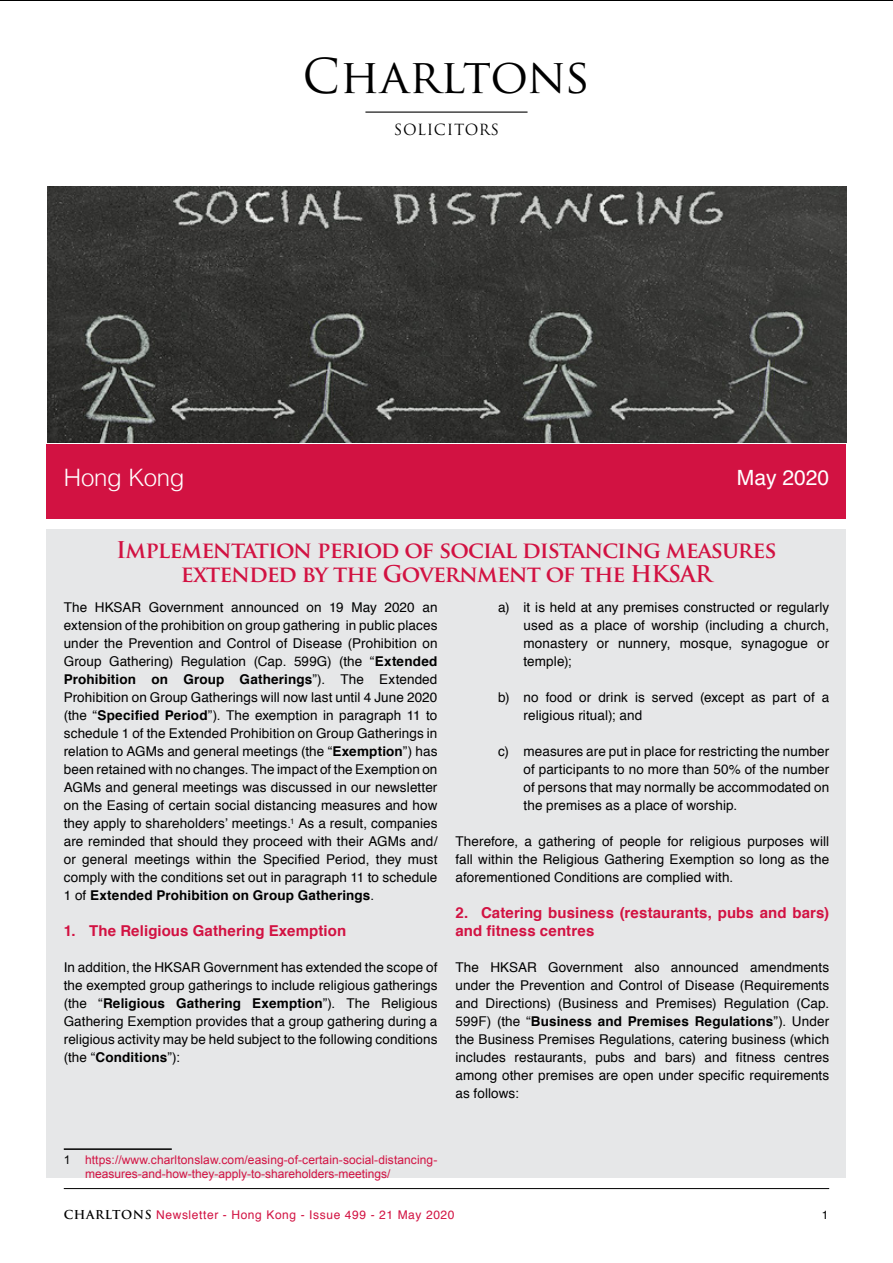
<style>
.page{position:relative;width:893px;height:1263px;background:#fff}
.page>*{position:absolute;margin:0;border:0;box-sizing:border-box;transform-origin:0 0}
.t1{font:46.8px "Trajan Pro";color:#000}
.t2{font:300 24px "Helvetica";letter-spacing:-.015em;color:#fff}
.t3{font:700 22.5px/24px "Trajan Pro";letter-spacing:-.04em;color:#d21242;text-align:center}
.t4{font:21px "Helvetica";color:#fff}
.t5{font:700 15px/18px "Helvetica";letter-spacing:.005em;color:#d21242}
.t6{font:15px "Trajan Pro";letter-spacing:.04em;color:#000}
.t7{font:13.5px/18px "Helvetica";letter-spacing:.01em;color:#000;text-align:justify}
.t8{font:12px/14.4px "Arial";letter-spacing:.01em;color:#d21242}
.t9{font:12px "Helvetica";letter-spacing:.05em;color:#d21242}
.t10{font:12px "Helvetica";color:#000}
.s1{font-weight:700}
.s2{color:#000}
.s3{font-family:"Trajan Pro";font-weight:700;color:#000}
</style>
<div class="page">
<hr style="left:64px;top:1188px;width:765px;height:1px;background:#000">
<hr style="left:365px;top:112px;width:162px;height:1px;background:#000">
<div style="left:47px;top:444px;width:799px;height:64px;background:#d21242"></div>
<div style="left:47px;top:500px;width:799px;height:19px;background:#d21242"></div>
<div style="left:47px;top:529px;width:799px;height:649px;background:#e6e7e8"></div>
<img style="left:47px;top:186px;width:799px;height:256px">
<hr style="left:64px;top:1148px;width:108px;height:2px;background:#000">
<h1 class="t1" style="left:303px;top:47px;width:289px">Charltons</h1>
<p class="t6" style="left:394px;top:120px;width:107px">SOLICITORS</p>
<h2 class="t2" style="left:64px;top:457px;width:122px">Hong Kong</h2>
<h3 class="t4" style="left:737px;top:461px;width:94px">May 2020</h3>
<h3 class="t3" style="left:116px;top:538px;width:662px">Implementation period of social distancing measures extended by the Government of the HKSAR</h3>
<p class="t7" style="left:64px;top:599px;width:375px">The HKSAR Government announced on 19 May 2020 an extension of the prohibition on group gathering in public places under the Prevention and Control of Disease (Prohibition on Group Gathering) Regulation (Cap. 599G) (the “<span class="s1">Extended Prohibition on Group Gatherings</span>”). The Extended Prohibition on Group Gatherings will now last until 4 June 2020 (the “<span class="s1">Specified Period</span>”). The exemption in paragraph 11 to schedule 1 of the Extended Prohibition on Group Gatherings in relation to AGMs and general meetings (the “<span class="s1">Exemption</span>”) has been retained with no changes. The impact of the Exemption on AGMs and general meetings was discussed in our newsletter on the Easing of certain social distancing measures and how they apply to shareholders’ meetings.<sup>1</sup> As a result, companies are reminded that should they proceed with their AGMs and/ or general meetings within the Specified Period, they must comply with the conditions set out in paragraph 11 to schedule 1 of <span class="s1">Extended Prohibition on Group Gatherings</span>.</p>
<p class="t5" style="left:64px;top:922px;width:284px">1. The Religious Gathering Exemption</p>
<p class="t7" style="left:64px;top:959px;width:375px">In addition, the HKSAR Government has extended the scope of the exempted group gatherings to include religious gatherings (the “<span class="s1">Religious Gathering Exemption</span>”). The Religious Gathering Exemption provides that a group gathering during a religious activity may be held subject to the following conditions (the “<span class="s1">Conditions</span>”):</p>
<p class="t7" style="left:523px;top:599px;width:307px;text-indent:-26px">a) it is held at any premises constructed or regularly used as a place of worship (including a church, monastery or nunnery, mosque, synagogue or temple);</p>
<p class="t7" style="left:523px;top:689px;width:307px;text-indent:-26px">b) no food or drink is served (except as part of a religious ritual); and</p>
<p class="t7" style="left:523px;top:743px;width:307px;text-indent:-26px">c) measures are put in place for restricting the number of participants to no more than 50% of the number of persons that may normally be accommodated on the premises as a place of worship.</p>
<p class="t7" style="left:455px;top:833px;width:375px">Therefore, a gathering of people for religious purposes will fall within the Religious Gathering Exemption so long as the aforementioned Conditions are complied with.</p>
<p class="t5" style="left:455px;top:904px;width:375px">2. Catering business (restaurants, pubs and bars) and fitness centres</p>
<p class="t7" style="left:455px;top:959px;width:375px">The HKSAR Government also announced amendments under the Prevention and Control of Disease (Requirements and Directions) (Business and Premises) Regulation (Cap.<br>599F) (the “<span class="s1">Business and Premises Regulations</span>”). Under the Business Premises Regulations, catering business (which includes restaurants, pubs and bars) and fitness centres among other premises are open under specific requirements as follows:</p>
<p class="t8" style="left:85px;top:1152px;width:354px;text-indent:-21px"><span class="s2">1</span> https://www.charltonslaw.com/easing-of-certain-social-distancing&shy;measures-and-how-they-apply-to-shareholders-meetings/</p>
<p class="t9" style="left:64px;top:1206px;width:392px"><span class="s3">CHARLTONS</span> Newsletter - Hong Kong - Issue 499 - 21 May 2020</p>
<p class="t10" style="left:822px;top:1206px;width:8px">1</p>
</div>
